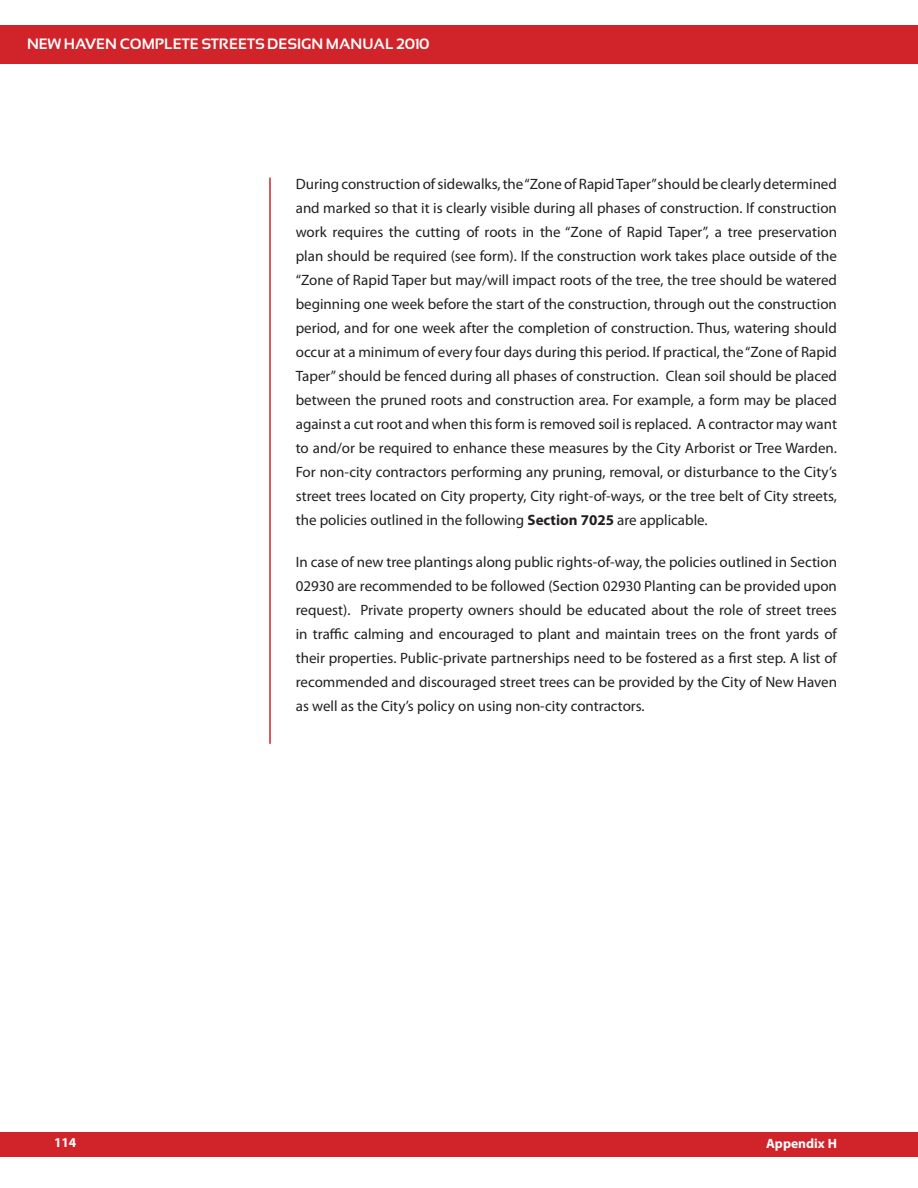
<style>
.page{position:relative;width:918px;height:1188px;background:#fff}
.page>*{position:absolute;margin:0;border:0;box-sizing:border-box;transform-origin:0 0}
.Body_Text{font:15px/24px "Myriad Pro";color:#231f20;text-align:justify}
.t1{font:700 15px "Sansation";color:#fff}
.Body_Text-2{font:700 13.5px "Myriad Pro";color:#fff}
.s1{font-weight:700}
</style>
<div class="page">
<div style="left:0;top:1132px;width:918px;height:25px;background:#d1232a"></div>
<div style="left:0;top:26px;width:918px;height:38px;background:#d1232a"></div>
<hr style="left:269px;top:178px;width:2px;height:566px;background:#d1232a">
<p class="t1" style="left:27px;top:35px;width:404px">NEW HAVEN COMPLETE STREETS DESIGN MANUAL 2010</p>
<p class="Body_Text-2" style="left:54px;top:1134px;width:24px">114</p>
<p class="Body_Text" style="left:296px;top:172px;width:543px">During construction of sidewalks, the “Zone of Rapid Taper” should be clearly determined and marked so that it is clearly visible during all phases of construction. If construction work requires the cutting of roots in the “Zone of Rapid Taper”, a tree preservation plan should be required (see form). If the construction work takes place outside of the “Zone of Rapid Taper but may/will impact roots of the tree, the tree should be watered beginning one week before the start of the construction, through out the construction period, and for one week after the completion of construction. Thus, watering should occur at a minimum of every four days during this period. If practical, the “Zone of Rapid Taper” should be fenced during all phases of construction. Clean soil should be placed between the pruned roots and construction area. For example, a form may be placed against a cut root and when this form is removed soil is replaced. A contractor may want to and/or be required to enhance these measures by the City Arborist or Tree Warden.<br>For non-city contractors performing any pruning, removal, or disturbance to the City’s street trees located on City property, City right-of-ways, or the tree belt of City streets, the policies outlined in the following <span class="s1">Section 7025</span> are applicable.</p>
<p class="Body_Text" style="left:296px;top:550px;width:543px">In case of new tree plantings along public rights-of-way, the policies outlined in Section 02930 are recommended to be followed (Section 02930 Planting can be provided upon request). Private property owners should be educated about the role of street trees in traffic calming and encouraged to plant and maintain trees on the front yards of their properties. Public-private partnerships need to be fostered as a first step. A list of recommended and discouraged street trees can be provided by the City of New Haven as well as the City’s policy on using non-city contractors.</p>
<p class="Body_Text-2" style="left:766px;top:1135px;width:72px">Appendix H</p>
</div>
